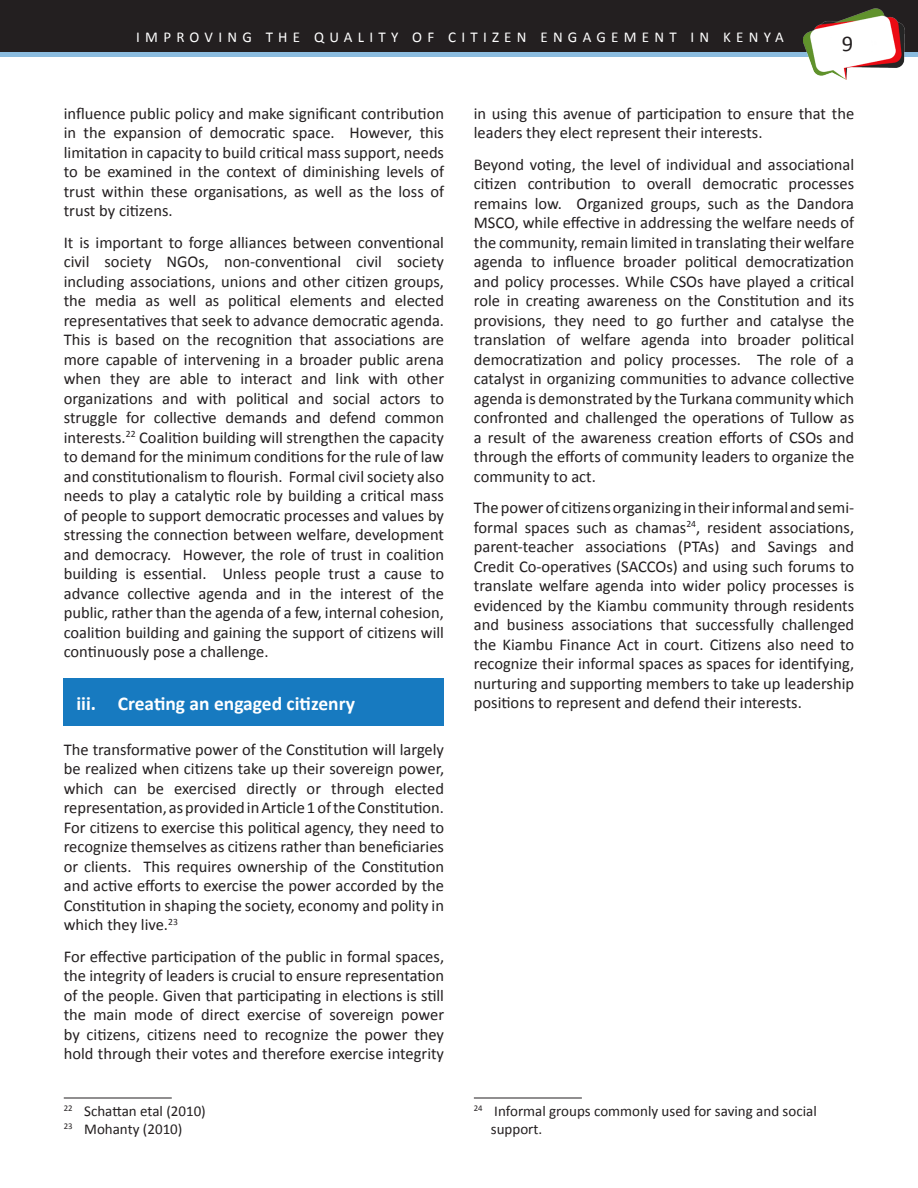
<style>
.page{position:relative;width:918px;height:1188px;background:#fff}
.page>*{position:absolute;margin:0;border:0;box-sizing:border-box;transform-origin:0 0}
.t1{font:22.5px "Calibri";color:#231f20}
.subhead{font:700 19.5px "Calibri";color:#fff}
.t2{font:16.5px/19.5px "Calibri";color:#231f20;text-align:justify}
.Footnote_text{font:15px/18px "Calibri";color:#231f20}
.t3{font:15px "Calibri";letter-spacing:.35em;color:#fff}
</style>
<div class="page">
<div style="left:0;top:49px;width:918px;height:8px;background:#8bbcdf"></div>
<div style="left:0;top:0;width:918px;height:52px;background:#231f20"></div>
<img style="left:804px;top:8px;width:100px;height:71px">
<div style="left:64px;top:678px;width:380px;height:48px;background:#177ac0"></div>
<hr style="left:64px;top:1098px;width:108px;height:1px;background:#231f20">
<hr style="left:474px;top:1098px;width:108px;height:1px;background:#231f20">
<p class="t3" style="left:136px;top:27px;width:649px">IMPROVING THE QUALITY OF CITIZEN ENGAGEMENT IN KENYA</p>
<h1 class="t1" style="left:842px;top:29px;width:13px">9</h1>
<p class="t2" style="left:64px;top:104px;width:382px">influence public policy and make significant contribution in the expansion of democratic space. However, this limitation in capacity to build critical mass support, needs to be examined in the context of diminishing levels of trust within these organisations, as well as the loss of trust by citizens.</p>
<p class="t2" style="left:64px;top:233px;width:382px">It is important to forge alliances between conventional civil society NGOs, non-conventional civil society including associations, unions and other citizen groups, the media as well as political elements and elected representatives that seek to advance democratic agenda.<br>This is based on the recognition that associations are more capable of intervening in a broader public arena when they are able to interact and link with other organizations and with political and social actors to struggle for collective demands and defend common interests.<sup>22</sup> Coalition building will strengthen the capacity to demand for the minimum conditions for the rule of law and constitutionalism to flourish. Formal civil society also needs to play a catalytic role by building a critical mass of people to support democratic processes and values by stressing the connection between welfare, development and democracy. However, the role of trust in coalition building is essential. Unless people trust a cause to advance collective agenda and in the interest of the public, rather than the agenda of a few, internal cohesion, coalition building and gaining the support of citizens will continuously pose a challenge.</p>
<p class="subhead" style="left:77px;top:691px;width:280px">iii. Creating an engaged citizenry</p>
<p class="t2" style="left:64px;top:740px;width:382px">The transformative power of the Constitution will largely be realized when citizens take up their sovereign power, which can be exercised directly or through elected representation, as provided in Article 1 of the Constitution.<br>For citizens to exercise this political agency, they need to recognize themselves as citizens rather than beneficiaries or clients. This requires ownership of the Constitution and active efforts to exercise the power accorded by the Constitution in shaping the society, economy and polity in which they live.<sup>23</sup></p>
<p class="t2" style="left:64px;top:947px;width:382px">For effective participation of the public in formal spaces, the integrity of leaders is crucial to ensure representation of the people. Given that participating in elections is still the main mode of direct exercise of sovereign power by citizens, citizens need to recognize the power they hold through their votes and therefore exercise integrity</p>
<p class="Footnote_text" style="left:64px;top:1102px;width:144px"><sup>22</sup> Schattan etal (2010)</p>
<p class="Footnote_text" style="left:64px;top:1120px;width:120px"><sup>23</sup> Mohanty (2010)</p>
<p class="t2" style="left:474px;top:104px;width:382px">in using this avenue of participation to ensure that the leaders they elect represent their interests.</p>
<p class="t2" style="left:474px;top:155px;width:382px">Beyond voting, the level of individual and associational citizen contribution to overall democratic processes remains low. Organized groups, such as the Dandora MSCO, while effective in addressing the welfare needs of the community, remain limited in translating their welfare agenda to influence broader political democratization and policy processes. While CSOs have played a critical role in creating awareness on the Constitution and its provisions, they need to go further and catalyse the translation of welfare agenda into broader political democratization and policy processes. The role of a catalyst in organizing communities to advance collective agenda is demonstrated by the Turkana community which confronted and challenged the operations of Tullow as a result of the awareness creation efforts of CSOs and through the efforts of community leaders to organize the community to act.</p>
<p class="t2" style="left:474px;top:498px;width:382px">The power of citizens organizing in their informal and semi&shy;formal spaces such as chamas<sup>24</sup>, resident associations, parent-teacher associations (PTAs) and Savings and Credit Co-operatives (SACCOs) and using such forums to translate welfare agenda into wider policy processes is evidenced by the Kiambu community through residents and business associations that successfully challenged the Kiambu Finance Act in court. Citizens also need to recognize their informal spaces as spaces for identifying, nurturing and supporting members to take up leadership positions to represent and defend their interests.</p>
<p class="Footnote_text" style="left:491px;top:1102px;width:327px;text-indent:-17px"><sup>24</sup> Informal groups commonly used for saving and social support.</p>
</div>
